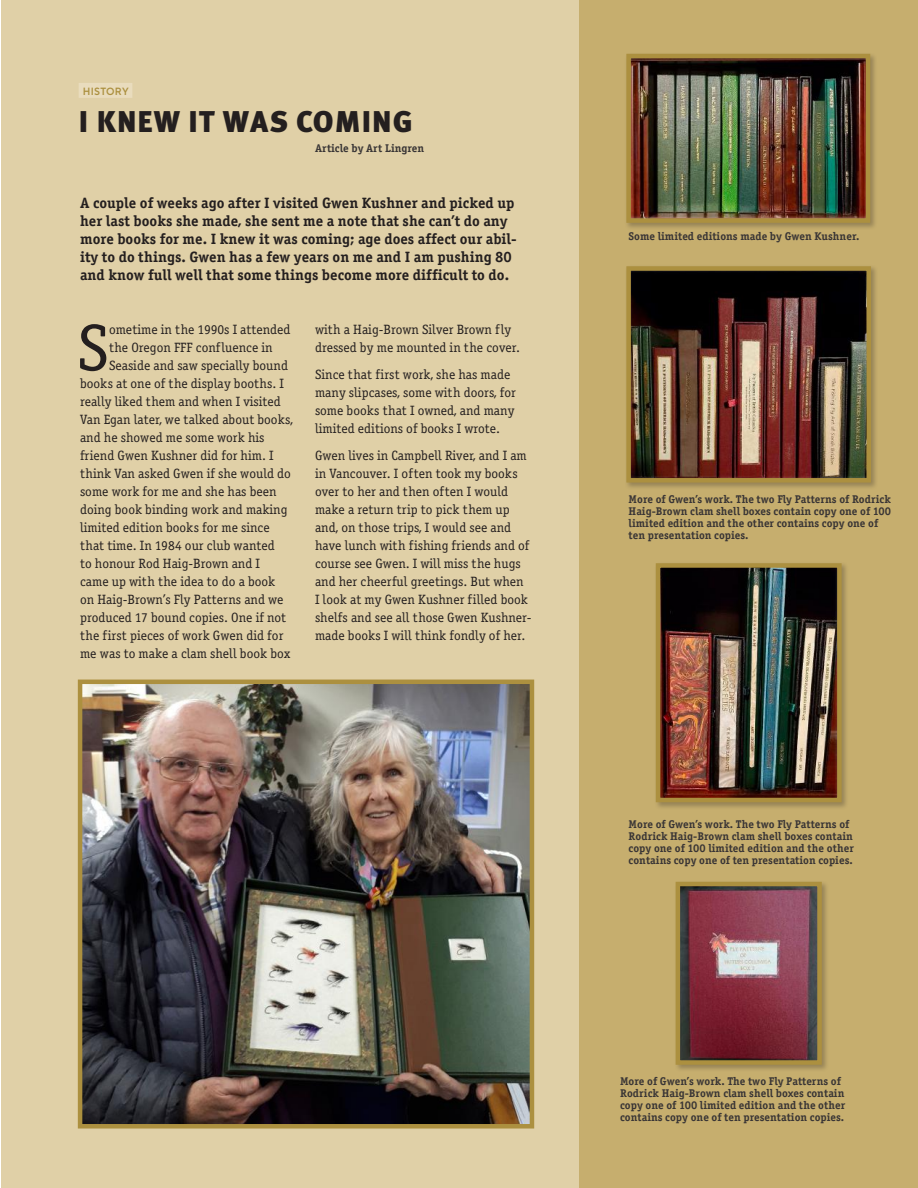
<style>
.page{position:relative;width:918px;height:1188px;background:#fff}
.page>*{position:absolute;margin:0;border:0;box-sizing:border-box;transform-origin:0 0}
.t1{font:66px "Officina Serif Book C";color:#241f1f}
.t2{font:900 30px "Meta Pro";letter-spacing:.035em;color:#241f1f}
.t3{font:15px/18px "Officina Serif Bold C";color:#241f1f}
.t4{font:13.5px/18px "Officina Serif Book C";color:#241f1f}
.t5{font:11.25px/12px "Officina Serif Bold C";color:#393535}
.t6{font:10.5px "TT Norms Pro Dm Bd";letter-spacing:.02em;color:#ac903f;scale:.95 1}
</style>
<div class="page">
<div style="left:1px;top:0;width:917px;height:1188px;background:#e0d0a7"></div>
<div style="left:579px;top:0;width:339px;height:1188px;background:#c6ae6e"></div>
<img style="left:83px;top:685px;width:446px;height:439px">
<div style="left:78px;top:680px;width:456px;height:449px;border:4px solid #ac903f"></div>
<div style="left:79px;top:83px;width:53px;height:15px;background:#e9dcbd"></div>
<div style="left:625px;top:52px;width:253px;height:178px;background:#241f1f;opacity:.3"></div>
<img style="left:631px;top:59px;width:234px;height:159px">
<div style="left:626px;top:54px;width:244px;height:169px;border:4px solid #ac903f"></div>
<div style="left:625px;top:265px;width:253px;height:225px;background:#241f1f;opacity:.3"></div>
<img style="left:631px;top:271px;width:235px;height:207px">
<div style="left:626px;top:266px;width:245px;height:217px;border:4px solid #ac903f"></div>
<div style="left:654px;top:562px;width:195px;height:248px;background:#241f1f;opacity:.3"></div>
<img style="left:661px;top:568px;width:176px;height:229px">
<div style="left:656px;top:563px;width:186px;height:239px;border:4px solid #ac903f"></div>
<div style="left:674px;top:880px;width:155px;height:192px;background:#241f1f;opacity:.3"></div>
<img style="left:681px;top:887px;width:136px;height:173px">
<div style="left:676px;top:882px;width:146px;height:183px;border:4px solid #ac903f"></div>
<p class="t6" style="left:83px;top:83px;width:50px">HISTORY</p>
<h2 class="t2" style="left:79px;top:102px;width:335px">I KNEW IT WAS COMING</h2>
<p class="t5" style="left:315px;top:142px;width:111px">Article by Art Lingren</p>
<p class="t3" style="left:80px;top:194px;width:438px">A couple of weeks ago after I visited Gwen Kushner and picked up her last books she made, she sent me a note that she can’t do any more books for me. I knew it was coming; age does affect our abil&shy;ity to do things. Gwen has a few years on me and I am pushing 80 and know full well that some things become more difficult to do.</p>
<h1 class="t1" style="left:77px;top:312px;width:33px">S</h1>
<p class="t4" style="left:109px;top:321px;width:183px">ometime in the 1990s I attended</p>
<p class="t4" style="left:109px;top:339px;width:165px">the Oregon FFF confluence in</p>
<p class="t4" style="left:109px;top:357px;width:180px">Seaside and saw specially bound</p>
<p class="t4" style="left:80px;top:375px;width:205px">books at one of the display booths. I</p>
<p class="t4" style="left:80px;top:393px;width:202px">really liked them and when I visited</p>
<p class="t4" style="left:80px;top:411px;width:214px">Van Egan later, we talked about books,</p>
<p class="t4" style="left:80px;top:429px;width:186px">and he showed me some work his</p>
<p class="t4" style="left:80px;top:447px;width:195px">friend Gwen Kushner did for him. I</p>
<p class="t4" style="left:80px;top:465px;width:212px">think Van asked Gwen if she would do</p>
<p class="t4" style="left:80px;top:483px;width:198px">some work for me and she has been</p>
<p class="t4" style="left:80px;top:501px;width:209px">doing book binding work and making</p>
<p class="t4" style="left:80px;top:519px;width:191px">limited edition books for me since</p>
<p class="t4" style="left:80px;top:537px;width:196px">that time. In 1984 our club wanted</p>
<p class="t4" style="left:80px;top:555px;width:181px">to honour Rod Haig-Brown and I</p>
<p class="t4" style="left:80px;top:573px;width:197px">came up with the idea to do a book</p>
<p class="t4" style="left:80px;top:591px;width:205px">on Haig-Brown’s Fly Patterns and we</p>
<p class="t4" style="left:80px;top:609px;width:208px">produced 17 bound copies. One if not</p>
<p class="t4" style="left:80px;top:627px;width:205px">the first pieces of work Gwen did for</p>
<p class="t4" style="left:80px;top:645px;width:212px">me was to make a clam shell book box</p>
<p class="t4" style="left:315px;top:321px;width:207px">with a Haig-Brown Silver Brown fly dressed by me mounted in the cover.</p>
<p class="t4" style="left:315px;top:366px;width:203px">Since that first work, she has made many slipcases, some with doors, for some books that I owned, and many limited editions of books I wrote.</p>
<p class="t4" style="left:315px;top:447px;width:218px">Gwen lives in Campbell River, and I am in Vancouver. I often took my books over to her and then often I would make a return trip to pick them up and, on those trips, I would see and have lunch with fishing friends and of course see Gwen. I will miss the hugs and her cheerful greetings. But when I look at my Gwen Kushner filled book shelfs and see all those Gwen Kushner&shy;made books I will think fondly of her.</p>
<p class="t5" style="left:629px;top:231px;width:232px">Some limited editions made by Gwen Kushner.</p>
<p class="t5" style="left:629px;top:494px;width:264px">More of Gwen’s work. The two Fly Patterns of Rodrick Haig-Brown clam shell boxes contain copy one of 100 limited edition and the other contains copy one of ten presentation copies.</p>
<p class="t5" style="left:629px;top:819px;width:227px">More of Gwen’s work. The two Fly Patterns of Rodrick Haig-Brown clam shell boxes contain copy one of 100 limited edition and the other contains copy one of ten presentation copies.</p>
<p class="t5" style="left:620px;top:1076px;width:227px">More of Gwen’s work. The two Fly Patterns of Rodrick Haig-Brown clam shell boxes contain copy one of 100 limited edition and the other contains copy one of ten presentation copies.</p>
</div>
